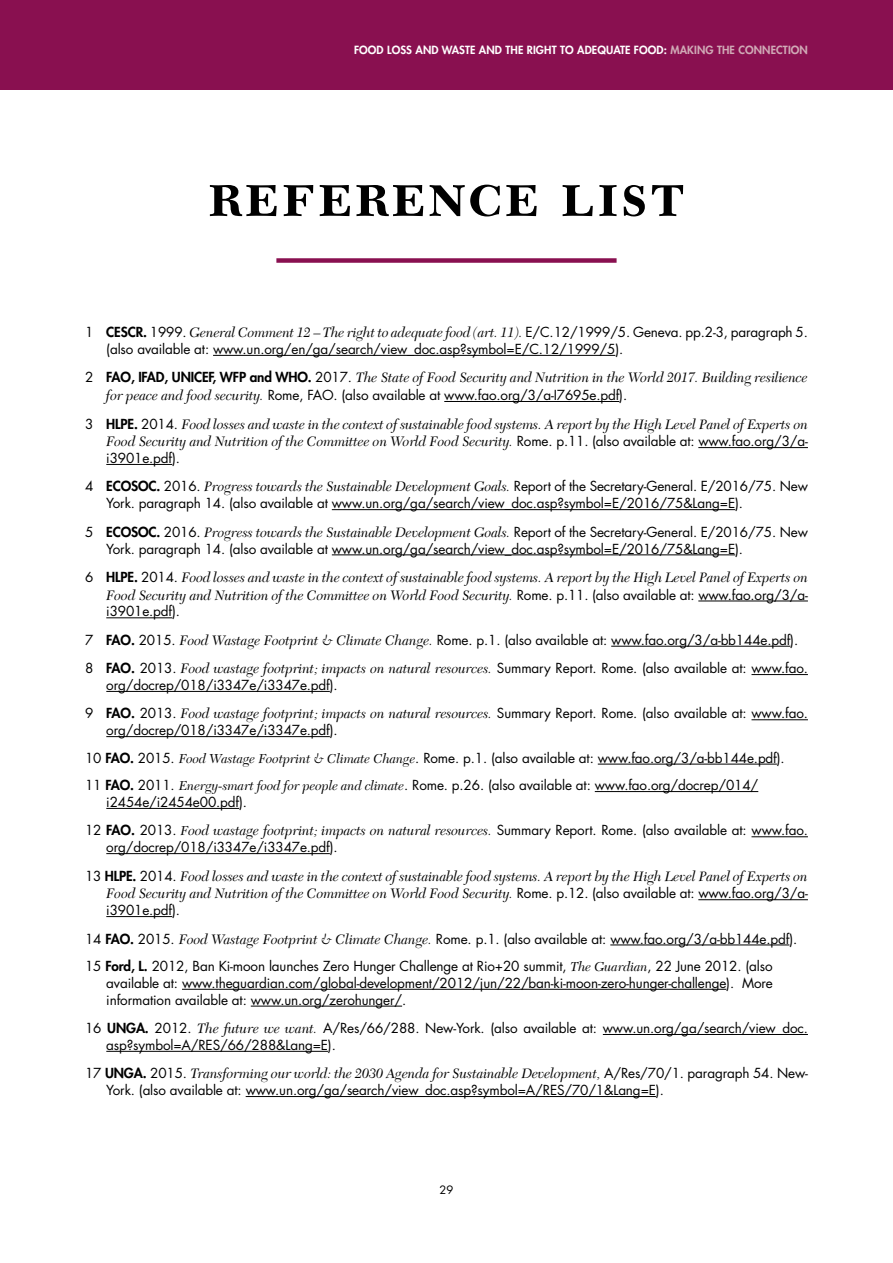
<style>
.page{position:relative;width:893px;height:1263px;background:#fff}
.page>*{position:absolute;margin:0;border:0;box-sizing:border-box;transform-origin:0 0}
.t1{font:700 61.5px "New Caledonia LT Std";letter-spacing:.04em;color:#000}
.t2{font:italic 14.25px/17.7px "New Caledonia LT Std";letter-spacing:-.01em;color:#000;text-align:right}
.t3{font:13.5px/28.3px "Futura Std";letter-spacing:-.01em;color:#000}
.t4{font:11.25px "Futura Std";color:#000}
.t5{font:800 10.95px "Futura Std";letter-spacing:.01em;color:#fff}
.s1{color:#d0aab6}
.s2{font-family:"Futura Std";font-style:normal;font-size:13.5px}
.s3{font-family:"Futura Std";font-weight:800;font-style:normal;font-size:13.5px}
.s4{font-family:"New Caledonia LT Std";font-style:italic;font-size:14.25px}
.s5{font-weight:800}
.s6{font-family:"New Caledonia LT Std";font-style:italic}
</style>
<div class="page">
<div style="left:0;top:0;width:893px;height:89px;background:#891050"></div>
<div style="left:276px;top:258px;width:341px;height:5px;background:#891050"></div>
<hr style="left:213px;top:355px;width:402px;height:1px;background:#000">
<hr style="left:444px;top:401px;width:175px;height:1px;background:#000">
<hr style="left:698px;top:447px;width:110px;height:1px;background:#000">
<hr style="left:106px;top:464px;width:66px;height:1px;background:#000">
<hr style="left:332px;top:509px;width:403px;height:1px;background:#000">
<hr style="left:332px;top:555px;width:403px;height:1px;background:#000">
<hr style="left:698px;top:601px;width:110px;height:1px;background:#000">
<hr style="left:106px;top:617px;width:66px;height:1px;background:#000">
<hr style="left:611px;top:646px;width:179px;height:1px;background:#000">
<hr style="left:751px;top:674px;width:57px;height:1px;background:#000">
<hr style="left:106px;top:691px;width:224px;height:1px;background:#000">
<hr style="left:751px;top:719px;width:57px;height:1px;background:#000">
<hr style="left:106px;top:736px;width:224px;height:1px;background:#000">
<hr style="left:598px;top:764px;width:179px;height:1px;background:#000">
<hr style="left:595px;top:791px;width:163px;height:1px;background:#000">
<hr style="left:106px;top:808px;width:133px;height:1px;background:#000">
<hr style="left:751px;top:836px;width:57px;height:1px;background:#000">
<hr style="left:106px;top:853px;width:224px;height:1px;background:#000">
<hr style="left:698px;top:899px;width:110px;height:1px;background:#000">
<hr style="left:106px;top:916px;width:66px;height:1px;background:#000">
<hr style="left:610px;top:945px;width:179px;height:1px;background:#000">
<hr style="left:182px;top:989px;width:544px;height:1px;background:#000">
<hr style="left:251px;top:1006px;width:151px;height:1px;background:#000">
<hr style="left:603px;top:1034px;width:205px;height:1px;background:#000">
<hr style="left:106px;top:1051px;width:222px;height:1px;background:#000">
<hr style="left:246px;top:1096px;width:410px;height:1px;background:#000">
<p class="t5" style="left:354px;top:43px;width:455px">FOOD LOSS AND WASTE AND THE RIGHT TO ADEQUATE FOOD: <span class="s1">MAKING THE CONNECTION</span></p>
<h1 class="t1" style="left:208px;top:159px;width:478px">REFERENCE LIST</h1>
<p class="t2" style="left:85px;top:324px;width:724px"><span class="s2">1</span> <span class="s3">CESCR.</span> <span class="s2">1999.</span> General Comment 12 – The right to adequate food (art. 11). <span class="s2">E/C.12/1999/5. Geneva. pp.2-3, paragraph 5.</span></p>
<p class="t3" style="left:106px;top:335px;width:518px">(also available at: www.un.org/en/ga/search/view_doc.asp?symbol=E/C.12/1999/5).</p>
<p class="t2" style="left:85px;top:369px;width:724px"><span class="s2">2</span> <span class="s3">FAO, IFAD, UNICEF, WFP and WHO.</span> <span class="s2">2017.</span> The State of Food Security and Nutrition in the World 2017. Building resilience</p>
<p class="t3" style="left:106px;top:381px;width:522px"><span class="s4">for peace and food security.</span> Rome, FAO. (also available at www.fao.org/3/a-I7695e.pdf).</p>
<p class="t2" style="left:85px;top:415px;width:724px"><span class="s2">3</span> <span class="s3">HLPE.</span> <span class="s2">2014.</span> Food losses and waste in the context of sustainable food systems. A report by the High Level Panel of Experts on<br>Food Security and Nutrition of the Committee on World Food Security. <span class="s2">Rome. p.11. (also available at: www.fao.org/3/a-</span></p>
<p class="t3" style="left:85px;top:444px;width:724px;text-indent:21px">i3901e.pdf).<br>4 <span class="s5">ECOSOC.</span> 2016. <span class="s4">Progress towards the Sustainable Development Goals.</span> Report of the Secretary-General. E/2016/75. New</p>
<p class="t3" style="left:85px;top:489px;width:724px;text-indent:21px">York. paragraph 14. (also available at www.un.org/ga/search/view_doc.asp?symbol=E/2016/75&amp;Lang=E).<br>5 <span class="s5">ECOSOC.</span> 2016. <span class="s4">Progress towards the Sustainable Development Goals.</span> Report of the Secretary-General. E/2016/75. New</p>
<p class="t3" style="left:106px;top:534px;width:638px">York. paragraph 14. (also available at www.un.org/ga/search/view_doc.asp?symbol=E/2016/75&amp;Lang=E).</p>
<p class="t2" style="left:85px;top:569px;width:724px"><span class="s2">6</span> <span class="s3">HLPE.</span> <span class="s2">2014.</span> Food losses and waste in the context of sustainable food systems. A report by the High Level Panel of Experts on<br>Food Security and Nutrition of the Committee on World Food Security. <span class="s2">Rome. p.11. (also available at: www.fao.org/3/a-</span></p>
<p class="t3" style="left:85px;top:597px;width:724px;text-indent:21px">i3901e.pdf).<br>7 <span class="s5">FAO.</span> 2015. <span class="s4">Food Wastage Footprint &amp; Climate Change.</span> Rome. p.1. (also available at: www.fao.org/3/a-bb144e.pdf).<br>8 <span class="s5">FAO.</span> 2013. <span class="s4">Food wastage footprint; impacts on natural resources.</span> Summary Report. Rome. (also available at: www.fao.</p>
<p class="t3" style="left:85px;top:671px;width:724px;text-indent:21px">org/docrep/018/i3347e/i3347e.pdf).<br>9 <span class="s5">FAO.</span> 2013. <span class="s4">Food wastage footprint; impacts on natural resources.</span> Summary Report. Rome. (also available at: www.fao.</p>
<p class="t3" style="left:85px;top:717px;width:701px;line-height:27.5px;text-indent:21px">org/docrep/018/i3347e/i3347e.pdf).<br>10 <span class="s5">FAO.</span> 2015. <span class="s6">Food Wastage Footprint &amp; Climate Change</span>. Rome. p.1. (also available at: www.fao.org/3/a-bb144e.pdf).<br>11 <span class="s5">FAO.</span> 2011. <span class="s6">Energy-smart food for people and climate</span>. Rome. p.26. (also available at: www.fao.org/docrep/014/</p>
<p class="t3" style="left:85px;top:788px;width:724px;text-indent:21px">i2454e/i2454e00.pdf).<br>12 <span class="s5">FAO.</span> 2013. <span class="s6">F</span><span class="s4">ood wastage footprint; impacts on natural resources.</span> Summary Report. Rome. (also available at: www.fao.</p>
<p class="t3" style="left:106px;top:833px;width:233px">org/docrep/018/i3347e/i3347e.pdf).</p>
<p class="t2" style="left:85px;top:867px;width:724px"><span class="s2">13</span> <span class="s3">HLPE.</span> <span class="s2">2014.</span> Food losses and waste in the context of sustainable food systems. A report by the High Level Panel of Experts on<br>Food Security and Nutrition of the Committee on World Food Security. <span class="s2">Rome. p.12. (also available at: www.fao.org/3/a-</span></p>
<p class="t3" style="left:85px;top:896px;width:714px;line-height:27.9px;text-indent:21px">i3901e.pdf).<br>14 <span class="s5">FAO.</span> 2015. <span class="s4">Food Wastage Footprint &amp; Climate Change.</span> Rome. p.1. (also available at: www.fao.org/3/a-bb144e.pdf).<br>15 <span class="s5">Ford, L.</span> 2012, Ban Ki-moon launches Zero Hunger Challenge at Rio+20 summit, <span class="s6">The Guardian</span>, 22 June 2012. (also</p>
<p class="t3" style="left:106px;top:975px;width:668px;line-height:16.8px">available at: www.theguardian.com/global-development/2012/jun/22/ban-ki-moon-zero-hunger-challenge). More information available at: www.un.org/zerohunger/.</p>
<p class="t3" style="left:106px;top:1020px;width:703px;line-height:16.8px;text-indent:-21px">16 <span class="s5">UNGA.</span> 2012. <span class="s4">The future we want.</span> A/Res/66/288. New-York. (also available at: www.un.org/ga/search/view_doc. asp?symbol=A/RES/66/288&amp;Lang=E).</p>
<p class="t2" style="left:85px;top:1065px;width:724px"><span class="s2">17</span> <span class="s3">UNGA.</span> <span class="s2">2015.</span> Transforming our world: the 2030 Agenda for Sustainable Development, <span class="s2">A/Res/70/1. paragraph 54. New-</span></p>
<p class="t3" style="left:106px;top:1076px;width:559px">York. (also available at: www.un.org/ga/search/view_doc.asp?symbol=A/RES/70/1&amp;Lang=E).</p>
<p class="t4" style="left:440px;top:1183px;width:15px">29</p>
</div>
